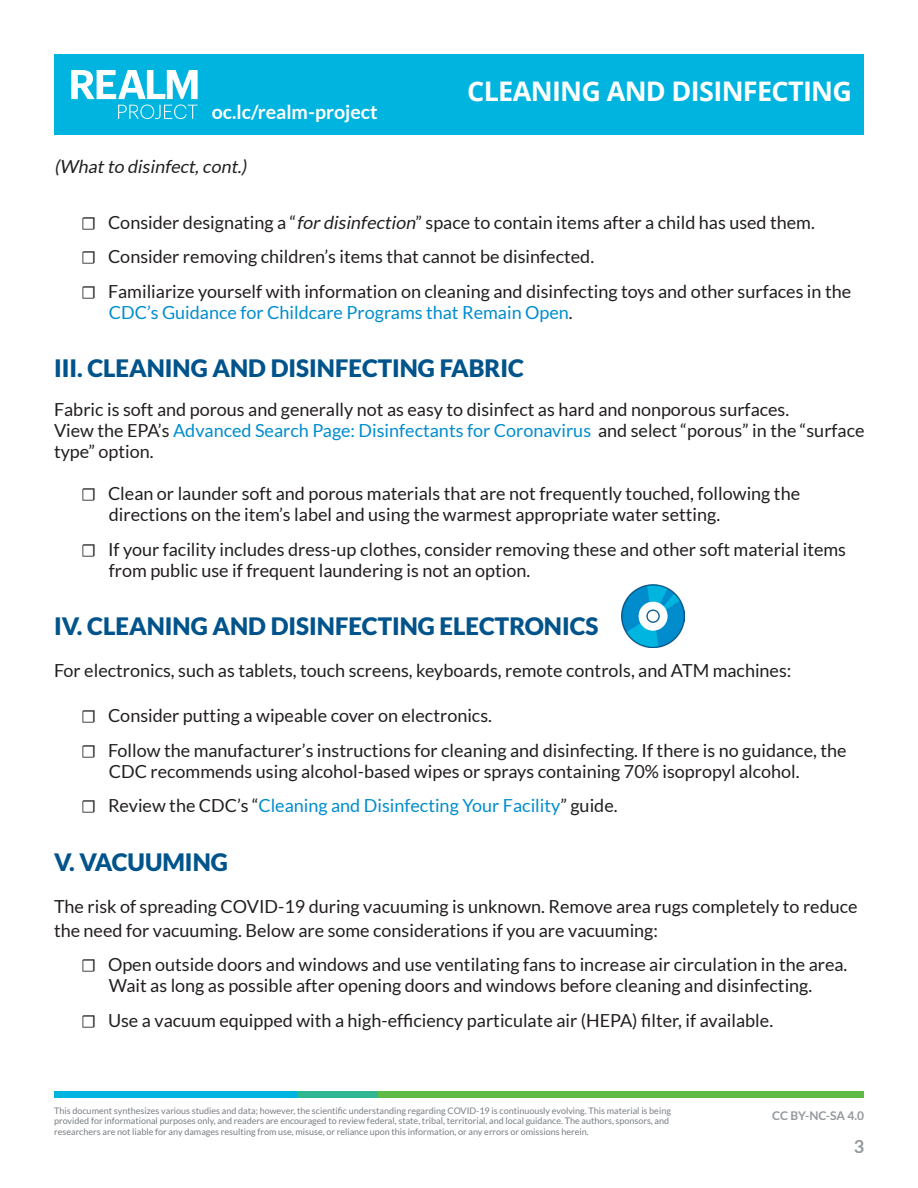
<style>
.page{position:relative;width:918px;height:1188px;background:#fff}
.page>*{position:absolute;margin:0;border:0;box-sizing:border-box;transform-origin:0 0}
.Interior_Header_Titl{font:700 27px "Open Sans";letter-spacing:-.025em;color:#fff}
.Secondary_Subhead{font:900 24px "Lato";color:#00548b}
.Interior_Header_Hype{font:700 19.5px "Lato";color:#fff}
.Secondary_Subhead-2{font:18px/21px "Lato";color:#231f20}
.Body_Copy{font:18px/24px "Lato";color:#231f20}
.t1{font:18px "Lato";color:#008dce}
.Body_Copy-2{font:italic 18px "Lato";color:#231f20}
.t2{font:700 18px "Lato";color:#787d83}
.t3{font:700 12px "Lato";color:#787d83}
.Footer_Citation{font:9px/10.8px "Lato";color:#787d83}
.s1{font-family:"Minion Pro"}
.s2{font-style:italic}
.s3{color:#008dce}
.s4{font-family:"Minion Pro";color:#231f20}
.s5{color:#231f20}
</style>
<div class="page">
<div style="left:54px;top:54px;width:810px;height:81px;background:#00b4e0"></div>
<svg style="left:71px;top:70px;width:127px;height:49px"></svg>
<div style="left:297px;top:1092px;width:567px;height:6px;background:#60bb46"></div>
<div style="left:54px;top:1092px;width:243px;height:6px;background:#00b4e0"></div>
<div style="left:297px;top:1092px;width:81px;height:6px;background:#30b792"></div>
<img style="left:621px;top:584px;width:64px;height:64px">
<p class="Interior_Header_Hype" style="left:212px;top:101px;width:167px">oc.lc/realm-project</p>
<p class="Interior_Header_Titl" style="left:467px;top:72px;width:386px">CLEANING AND DISINFECTING</p>
<p class="Body_Copy-2" style="left:54px;top:157px;width:198px">(What to disinfect,cont.)</p>
<p class="Secondary_Subhead-2" style="left:81px;top:212px;width:735px"><span class="s1">☐</span> Consider designating a “<span class="s2">for disinfection</span>” space to contain items after a child has used them.</p>
<p class="Secondary_Subhead-2" style="left:81px;top:246px;width:515px"><span class="s1">☐</span> Consider removing children’s items that cannot be disinfected.</p>
<p class="Secondary_Subhead-2" style="left:109px;top:281px;width:744px;text-indent:-28px"><span class="s1">☐</span> Familiarize yourself with information on cleaning and disinfecting toys and other surfaces in the<br><span class="s3">CDC’s Guidance for Childcare Programs that Remain Open</span>.</p>
<p class="Secondary_Subhead" style="left:54px;top:354px;width:471px">III. CLEANING AND DISINFECTING FABRIC</p>
<p class="Secondary_Subhead-2" style="left:54px;top:399px;width:812px">Fabric is soft and porous and generally not as easy to disinfect as hard and nonporous surfaces.<br>View the EPA’s <span class="s3">Advanced Search Page: Disinfectants for Coronavirus</span> and select “porous” in the “surface type” option.</p>
<p class="Secondary_Subhead-2" style="left:109px;top:483px;width:693px;text-indent:-28px"><span class="s1">☐</span> Clean or launder soft and porous materials that are not frequently touched, following the directions on the item’s label and using the warmest appropriate water setting.</p>
<p class="Secondary_Subhead-2" style="left:109px;top:539px;width:739px;text-indent:-28px"><span class="s1">☐</span> If your facility includes dress-up clothes, consider removing these and other soft material items from public use if frequent laundering is not an option.</p>
<p class="Secondary_Subhead" style="left:54px;top:612px;width:546px">IV. CLEANING AND DISINFECTING ELECTRONICS</p>
<p class="Body_Copy" style="left:54px;top:659px;width:739px">For electronics, such as tablets, touch screens, keyboards, remote controls, and ATM machines:</p>
<p class="Secondary_Subhead-2" style="left:81px;top:705px;width:413px"><span class="s1">☐</span> Consider putting a wipeable cover on electronics.</p>
<p class="Secondary_Subhead-2" style="left:109px;top:740px;width:739px;text-indent:-28px"><span class="s1">☐</span> Follow the manufacturer’s instructions for cleaning and disinfecting. If there is no guidance, the<br>CDC recommends using alcohol-based wipes or sprays containing 70% isopropyl alcohol.</p>
<p class="t1" style="left:81px;top:796px;width:538px"><span class="s4">☐</span> <span class="s5">Review the CDC’s “</span>Cleaning and Disinfecting Your Facility<span class="s5">” guide.</span></p>
<p class="Secondary_Subhead" style="left:54px;top:848px;width:175px">V. VACUUMING</p>
<p class="Body_Copy" style="left:54px;top:894px;width:805px">The risk of spreading COVID-19 during vacuuming is unknown. Remove area rugs completely to reduce the need for vacuuming. Below are some considerations if you are vacuuming:</p>
<p class="Secondary_Subhead-2" style="left:81px;top:954px;width:768px;text-align:center"><span class="s1">☐</span> Open outside doors and windows and use ventilating fans to increase air circulation in the area.<br>Wait as long as possible after opening doors and windows before cleaning and disinfecting.</p>
<p class="Secondary_Subhead-2" style="left:81px;top:1010px;width:694px"><span class="s1">☐</span> Use a vacuum equipped with a high-efficiency particulate air (HEPA) filter, if available.</p>
<p class="Footer_Citation" style="left:54px;top:1105px;width:618px">This document synthesizes various studies and data; however, the scientific understanding regarding COVID-19 is continuously evolving. This material is being provided for informational purposes only, and readers are encouraged to review federal, state, tribal, territorial, and local guidance. The authors, sponsors, and researchers are not liable for any damages resulting from use, misuse, or reliance upon this information, or any errors or omissions herein.</p>
<p class="t3" style="left:772px;top:1109px;width:93px">CC BY-NC-SA 4.0</p>
<p class="t2" style="left:854px;top:1136px;width:12px">3</p>
</div>
